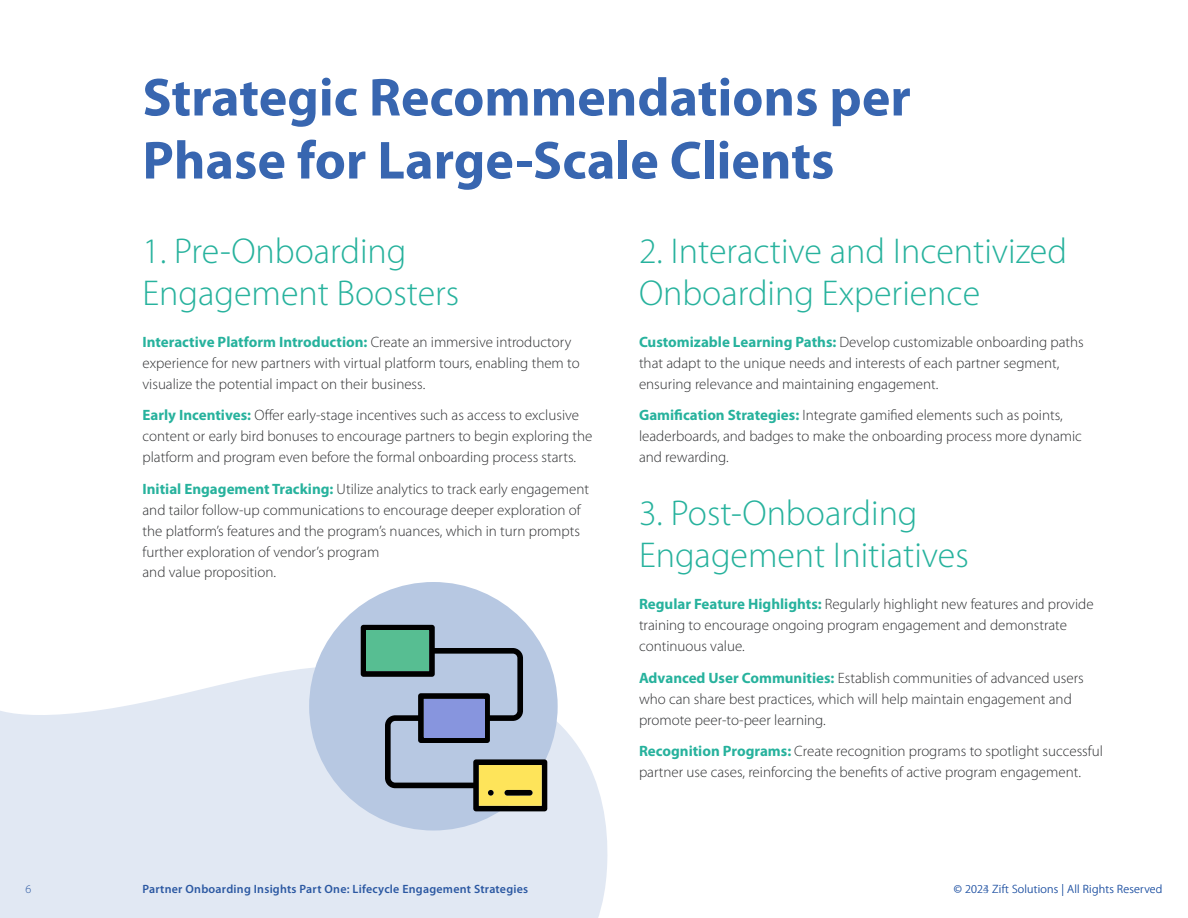
<style>
.page{position:relative;width:1188px;height:918px;background:#fff}
.page>*{position:absolute;margin:0;border:0;box-sizing:border-box;transform-origin:0 0}
.H2_Without_Part_Chapter_Number{font:700 54px/63px "Myriad Pro";color:#3866b0}
.t1{font:300 36px/42px "Myriad Pro";color:#27b29d}
.t2{font:300 15px/21px "Myriad Pro";color:#303133}
.t3{font:600 12px "Myriad Pro";letter-spacing:.02em;color:#2b58a2}
.t4{font:300 12px "Myriad Pro";letter-spacing:.02em;color:#2b58a2}
.t5{font:300 12px "Myriad Pro";color:#3866b0}
.s1{font-weight:700;color:#27b29d}
</style>
<div class="page">
<svg style="left:0;top:658px;width:608px;height:260px;background:#e5ebf4"></svg>
<div style="left:309px;top:582px;width:249px;height:249px;background:#b7c8e2;border-radius:50%"></div>
<svg style="left:361px;top:625px;width:186px;height:186px"></svg>
<div style="left:424px;top:699px;width:60px;height:38px;background:#8795de"></div>
<div style="left:366px;top:630px;width:63px;height:41px;background:#57be92"></div>
<h2 class="H2_Without_Part_Chapter_Number" style="left:142px;top:64px;width:770px">Strategic Recommendations per<br>Phase for Large-Scale Clients</h2>
<h3 class="t1" style="left:142px;top:229px;width:318px">1. Pre-Onboarding<br>Engagement Boosters</h3>
<p class="t2" style="left:142px;top:331px;width:439px"><span class="s1">Interactive Platform Introduction:</span> Create an immersive introductory experience for new partners with virtual platform tours, enabling them to visualize the potential impact on their business.</p>
<p class="t2" style="left:142px;top:404px;width:451px"><span class="s1">Early Incentives:</span> Offer early-stage incentives such as access to exclusive content or early bird bonuses to encourage partners to begin exploring the platform and program even before the formal onboarding process starts.</p>
<p class="t2" style="left:142px;top:478px;width:448px"><span class="s1">Initial Engagement Tracking:</span> Utilize analytics to track early engagement and tailor follow-up communications to encourage deeper exploration of the platform’s features and the program’s nuances, which in turn prompts further exploration of vendor’s program<br>and value proposition.</p>
<h3 class="t1" style="left:639px;top:229px;width:429px">2. Interactive and Incentivized<br>Onboarding Experience</h3>
<p class="t2" style="left:639px;top:331px;width:446px"><span class="s1">Customizable Learning Paths:</span> Develop customizable onboarding paths that adapt to the unique needs and interests of each partner segment, ensuring relevance and maintaining engagement.</p>
<p class="t2" style="left:639px;top:404px;width:445px"><span class="s1">Gamification Strategies:</span> Integrate gamified elements such as points, leaderboards, and badges to make the onboarding process more dynamic and rewarding.</p>
<h3 class="t1" style="left:639px;top:492px;width:331px">3. Post-Onboarding<br>Engagement Initiatives</h3>
<p class="t2" style="left:639px;top:593px;width:456px"><span class="s1">Regular Feature Highlights:</span> Regularly highlight new features and provide training to encourage ongoing program engagement and demonstrate continuous value.</p>
<p class="t2" style="left:639px;top:667px;width:446px"><span class="s1">Advanced User Communities:</span> Establish communities of advanced users who can share best practices, which will help maintain engagement and promote peer-to-peer learning.</p>
<p class="t2" style="left:639px;top:740px;width:465px"><span class="s1">Recognition Programs:</span> Create recognition programs to spotlight successful partner use cases, reinforcing the benefits of active program engagement.</p>
<p class="t4" style="left:954px;top:881px;width:210px">© 2024 Zift Solutions | All Rights Reserved</p>
<p class="t4" style="left:26px;top:881px;width:7px">6</p>
<p class="t3" style="left:143px;top:881px;width:387px">Partner Onboarding Insights Part One: Lifecycle Engagement Strategies</p>
<p class="t5" style="left:983px;top:881px;width:7px">3</p>
</div>
